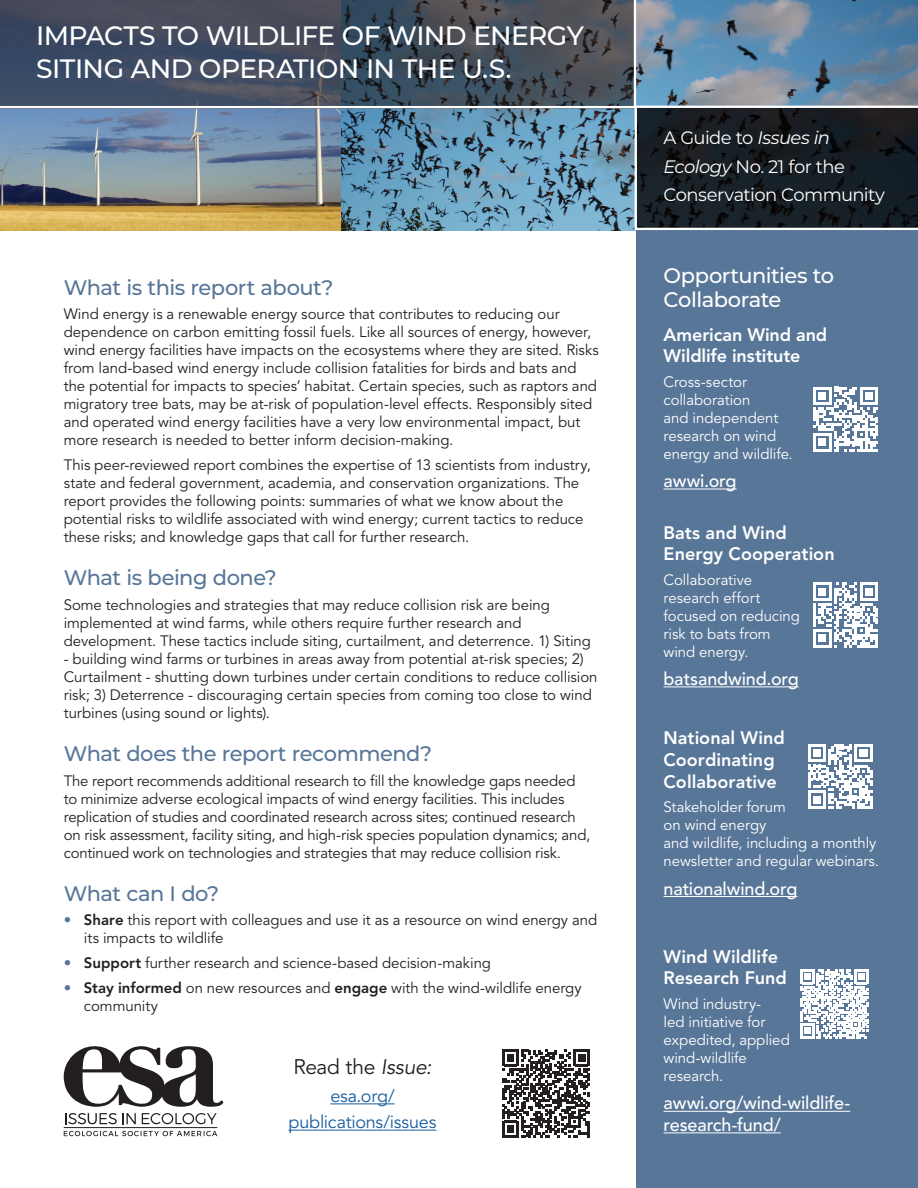
<style>
.page{position:relative;width:918px;height:1188px;background:#fff}
.page>*{position:absolute;margin:0;border:0;box-sizing:border-box;transform-origin:0 0}
.t1{font:500 26.55px/33.2px "Montserrat";letter-spacing:-.025em;color:#fff}
.t2{font:500 21px "Montserrat";letter-spacing:-.02em;color:#587698}
.t3{font:500 21px "Montserrat";letter-spacing:-.025em;color:#fff}
.t4{font:21px "Avenir LT Std";letter-spacing:-.015em;color:#231f20}
.t5{font:800 18px/21.6px "Avenir LT Std";color:#fff}
.t6{font:500 18px/21.6px "Avenir LT Std";letter-spacing:-.005em;color:#fff}
.t7{font:18px/28.5px "Montserrat";letter-spacing:-.035em;color:#fff}
.t8{font:18px "Avenir LT Std";letter-spacing:-.015em;color:#175d9e}
.t9{font:15px/18px "Avenir LT Std";letter-spacing:-.005em;color:#231f20}
.t10{font:15px/18px "Avenir LT Std";letter-spacing:-.005em;color:#fff}
.s1{color:#587698}
.s2{font-weight:800}
.s3{font-style:italic}
</style>
<div class="page">
<img style="left:0;top:0;width:918px;height:230px">
<svg style="left:0;top:0;width:636px;height:108px;background:#454e5d"></svg>
<div style="left:636px;top:230px;width:282px;height:958px;background:#587698"></div>
<svg style="left:635px;top:106px;width:283px;height:124px;background:#1f252a"></svg>
<hr style="left:664px;top:489px;width:73px;height:1px;background:#fff">
<hr style="left:664px;top:686px;width:135px;height:1px;background:#fff">
<hr style="left:664px;top:896px;width:133px;height:1px;background:#fff">
<hr style="left:664px;top:1111px;width:186px;height:1px;background:#fff">
<hr style="left:664px;top:1132px;width:117px;height:1px;background:#fff">
<svg style="left:813px;top:387px;width:65px;height:64px"></svg>
<svg style="left:813px;top:583px;width:65px;height:64px"></svg>
<svg style="left:808px;top:744px;width:65px;height:65px"></svg>
<svg style="left:800px;top:970px;width:69px;height:68px"></svg>
<svg style="left:502px;top:1050px;width:88px;height:87px"></svg>
<hr style="left:330px;top:1103px;width:65px;height:1px;background:#175d9e">
<hr style="left:289px;top:1130px;width:147px;height:1px;background:#175d9e">
<svg style="left:64px;top:1046px;width:160px;height:61px"></svg>
<hr style="left:64px;top:1127px;width:153px;height:1px;background:#231f20">
<svg style="left:64px;top:1131px;width:153px;height:5px"></svg>
<svg style="left:142px;top:1113px;width:75px;height:11px"></svg>
<svg style="left:65px;top:1113px;width:71px;height:11px"></svg>
<p class="t1" style="left:36px;top:18px;width:549px">IMPACTS TO WILDLIFE OF WIND ENERGY<br>SITING AND OPERATION IN THE U.S.</p>
<p class="t2" style="left:64px;top:272px;width:271px">What is this report about?</p>
<p class="t9" style="left:64px;top:306px;width:537px">Wind energy is a renewable energy source that contributes to reducing our dependence on carbon emitting fossil fuels. Like all sources of energy, however, wind energy facilities have impacts on the ecosystems where they are sited. Risks from land-based wind energy include collision fatalities for birds and bats and the potential for impacts to species’ habitat. Certain species, such as raptors and migratory tree bats, may be at-risk of population-level effects. Responsibly sited and operated wind energy facilities have a very low environmental impact, but more research is needed to better inform decision-making.</p>
<p class="t9" style="left:64px;top:456px;width:529px">This peer-reviewed report combines the expertise of 13 scientists from industry, state and federal government, academia, and conservation organizations. The report provides the following points: summaries of what we know about the potential risks to wildlife associated with wind energy; current tactics to reduce these risks; and knowledge gaps that call for further research.</p>
<p class="t2" style="left:64px;top:563px;width:215px">What is being done?</p>
<p class="t9" style="left:64px;top:596px;width:529px">Some technologies and strategies that may reduce collision risk are being implemented at wind farms, while others require further research and development. These tactics include siting, curtailment, and deterrence. 1) Siting</p>
<p class="t9" style="left:64px;top:650px;width:535px">- building wind farms or turbines in areas away from potential at-risk species; 2)<br>Curtailment - shutting down turbines under certain conditions to reduce collision risk; 3) Deterrence - discouraging certain species from coming too close to wind turbines (using sound or lights).</p>
<p class="t2" style="left:64px;top:739px;width:370px">What does the report recommend?</p>
<p class="t9" style="left:64px;top:772px;width:528px">The report recommends additional research to fill the knowledge gaps needed to minimize adverse ecological impacts of wind energy facilities. This includes replication of studies and coordinated research across sites; continued research on risk assessment, facility siting, and high-risk species population dynamics; and, continued work on technologies and strategies that may reduce collision risk.</p>
<p class="t2" style="left:64px;top:878px;width:157px">What can I do?</p>
<p class="t9" style="left:84px;top:912px;width:515px;text-indent:-20px"><span class="s1">•</span> <span class="s2">Share</span> this report with colleagues and use it as a resource on wind energy and its impacts to wildlife</p>
<p class="t9" style="left:64px;top:954px;width:429px"><span class="s1">•</span> <span class="s2">Support</span> further research and science-based decision-making</p>
<p class="t9" style="left:84px;top:979px;width:499px;text-indent:-20px"><span class="s1">•</span> <span class="s2">Stay informed</span> on new resources and <span class="s2">engage</span> with the wind-wildlife energy community</p>
<p class="t4" style="left:293px;top:1054px;width:140px">Read the <span class="s3">Issue:</span></p>
<p class="t8" style="left:330px;top:1086px;width:66px">esa.org/</p>
<p class="t8" style="left:289px;top:1112px;width:149px">publications/issues</p>
<p class="t7" style="left:664px;top:123px;width:223px">A Guide to <span class="s3">Issues in<br>Ecology</span> No. 21 for the<br>Conservation Community</p>
<p class="t3" style="left:664px;top:260px;width:172px">Opportunities to</p>
<p class="t3" style="left:664px;top:284px;width:119px">Collaborate</p>
<p class="t5" style="left:664px;top:324px;width:165px">American Wind and</p>
<p class="t5" style="left:664px;top:345px;width:138px">Wildlife institute</p>
<p class="t10" style="left:664px;top:373px;width:131px">Cross-sector collaboration<br>and independent research on wind energy and wildlife.</p>
<p class="t6" style="left:664px;top:471px;width:75px">awwi.org</p>
<p class="t5" style="left:664px;top:522px;width:125px">Bats and Wind</p>
<p class="t5" style="left:664px;top:543px;width:173px">Energy Cooperation</p>
<p class="t10" style="left:664px;top:571px;width:138px">Collaborative research effort focused on reducing risk to bats from wind energy.</p>
<p class="t6" style="left:664px;top:669px;width:137px">batsandwind.org</p>
<p class="t5" style="left:664px;top:727px;width:123px">National Wind<br>Coordinating<br>Collaborative</p>
<p class="t10" style="left:664px;top:799px;width:217px">Stakeholder forum<br>on wind energy<br>and wildlife, including a monthly newsletter and regular webinars.</p>
<p class="t6" style="left:664px;top:878px;width:135px">nationalwind.org</p>
<p class="t5" style="left:664px;top:946px;width:125px">Wind Wildlife<br>Research Fund</p>
<p class="t10" style="left:664px;top:995px;width:128px">Wind industry-<br>led initiative for expedited, applied wind-wildlife research.</p>
<p class="t6" style="left:664px;top:1093px;width:188px">awwi.org/wind-wildlife&shy;research-fund/</p>
</div>
